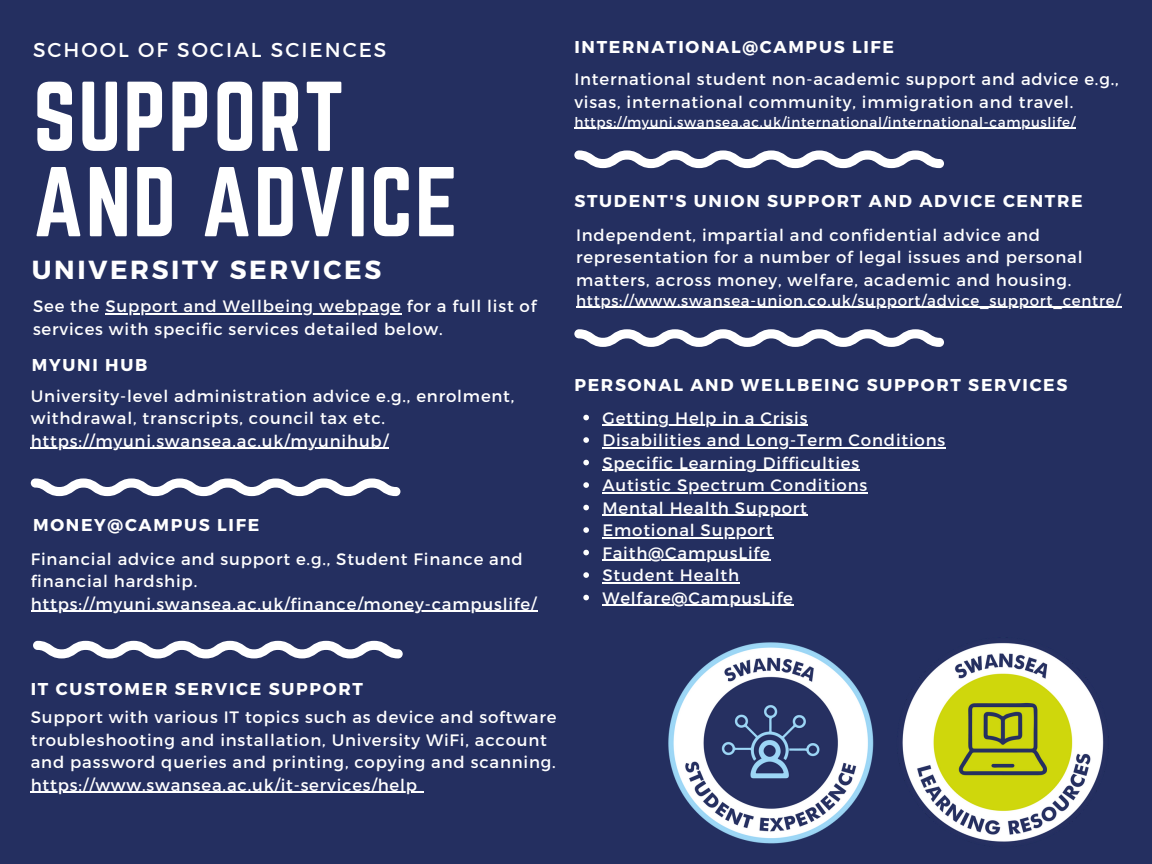
<style>
.page{position:relative;width:1152px;height:864px;background:#242f60}
.page>*{position:absolute;margin:0;border:0;box-sizing:border-box;transform-origin:0 0}
.t1{font:86.55px/85.3px "Norwester";letter-spacing:.02em;color:#fff}
.t2{font:700 26.1px "Montserrat";letter-spacing:.1em;color:#fff}
.t3{font:20.1px "Montserrat";letter-spacing:.1em;color:#fff}
.t4{font:700 17.1px "Montserrat";letter-spacing:.1em;color:#fff}
.t5{font:16.5px/22.5px "Montserrat";letter-spacing:.05em;color:#fff}
.t6{font:15px "Montserrat";letter-spacing:.05em;color:#fff}
.t7{font:13.5px "Montserrat";letter-spacing:.05em;color:#fff}
</style>
<div class="page">
<img style="left:668px;top:642px;width:206px;height:202px">
<img style="left:902px;top:643px;width:202px;height:199px">
<hr style="left:31px;top:448px;width:358px;height:1px;background:#fff">
<svg style="left:31px;top:478px;width:369px;height:18px"></svg>
<hr style="left:576px;top:307px;width:545px;height:1px;background:#fff">
<hr style="left:574px;top:128px;width:502px;height:1px;background:#fff">
<svg style="left:574px;top:150px;width:370px;height:18px"></svg>
<hr style="left:31px;top:611px;width:506px;height:1px;background:#fff">
<svg style="left:574px;top:329px;width:370px;height:18px"></svg>
<svg style="left:583px;top:415px;width:6px;height:5px"></svg>
<hr style="left:602px;top:425px;width:206px;height:1px;background:#fff">
<svg style="left:583px;top:437px;width:6px;height:6px"></svg>
<hr style="left:602px;top:447px;width:344px;height:1px;background:#fff">
<svg style="left:583px;top:460px;width:6px;height:5px"></svg>
<hr style="left:602px;top:470px;width:258px;height:1px;background:#fff">
<svg style="left:583px;top:482px;width:6px;height:6px"></svg>
<hr style="left:602px;top:492px;width:266px;height:1px;background:#fff">
<svg style="left:583px;top:505px;width:6px;height:5px"></svg>
<hr style="left:602px;top:515px;width:206px;height:1px;background:#fff">
<svg style="left:583px;top:527px;width:6px;height:6px"></svg>
<hr style="left:602px;top:537px;width:172px;height:1px;background:#fff">
<svg style="left:583px;top:550px;width:6px;height:5px"></svg>
<hr style="left:602px;top:560px;width:169px;height:1px;background:#fff">
<svg style="left:583px;top:572px;width:6px;height:6px"></svg>
<hr style="left:602px;top:582px;width:138px;height:1px;background:#fff">
<svg style="left:583px;top:595px;width:6px;height:5px"></svg>
<hr style="left:602px;top:605px;width:192px;height:1px;background:#fff">
<hr style="left:105px;top:314px;width:297px;height:1px;background:#fff">
<svg style="left:33px;top:641px;width:370px;height:17px"></svg>
<hr style="left:31px;top:792px;width:387px;height:1px;background:#fff">
<p class="t3" style="left:33px;top:37px;width:355px">SCHOOL OF SOCIAL SCIENCES</p>
<h1 class="t1" style="left:33px;top:74px;width:426px">SUPPORT<br>AND ADVICE</h1>
<h2 class="t2" style="left:32px;top:253px;width:351px">UNIVERSITY SERVICES</h2>
<p class="t5" style="left:33px;top:294px;width:505px">See the Support and Wellbeing webpage for a full list of services with specific services detailed below.</p>
<p class="t4" style="left:32px;top:354px;width:117px">MYUNI HUB</p>
<p class="t5" style="left:31px;top:384px;width:485px">University-level administration advice e.g., enrolment, withdrawal, transcripts, council tax etc. https://myuni.swansea.ac.uk/myunihub/</p>
<p class="t4" style="left:33px;top:514px;width:228px">MONEY@CAMPUS LIFE</p>
<p class="t5" style="left:31px;top:547px;width:507px">Financial advice and support e.g., Student Finance and financial hardship. https://myuni.swansea.ac.uk/finance/money-campuslife/</p>
<p class="t4" style="left:574px;top:35px;width:321px">INTERNATIONAL@CAMPUS LIFE</p>
<p class="t5" style="left:574px;top:67px;width:546px">International student non-academic support and advice e.g., visas, international community, immigration and travel.</p>
<p class="t7" style="left:574px;top:113px;width:502px">https://myuni.swansea.ac.uk/international/international-campuslife/</p>
<p class="t4" style="left:574px;top:190px;width:510px">STUDENT'S UNION SUPPORT AND ADVICE CENTRE</p>
<p class="t5" style="left:576px;top:223px;width:508px">Independent, impartial and confidential advice and representation for a number of legal issues and personal matters, across money, welfare, academic and housing.</p>
<p class="t6" style="left:576px;top:291px;width:546px">https://www.swansea-union.co.uk/support/advice_support_centre/</p>
<p class="t4" style="left:574px;top:373px;width:495px">PERSONAL AND WELLBEING SUPPORT SERVICES</p>
<p class="t5" style="left:602px;top:406px;width:344px">Getting Help in a Crisis<br>Disabilities and Long-Term Conditions<br>Specific Learning Difficulties<br>Autistic Spectrum Conditions<br>Mental Health Support<br>Emotional Support<br>Faith@CampusLife<br>Student Health<br>Welfare@CampusLife</p>
<p class="t4" style="left:31px;top:678px;width:334px">IT CUSTOMER SERVICE SUPPORT</p>
<p class="t5" style="left:31px;top:705px;width:527px">Support with various IT topics such as device and software troubleshooting and installation, University WiFi, account and password queries and printing, copying and scanning. https://www.swansea.ac.uk/it-services/help</p>
</div>
